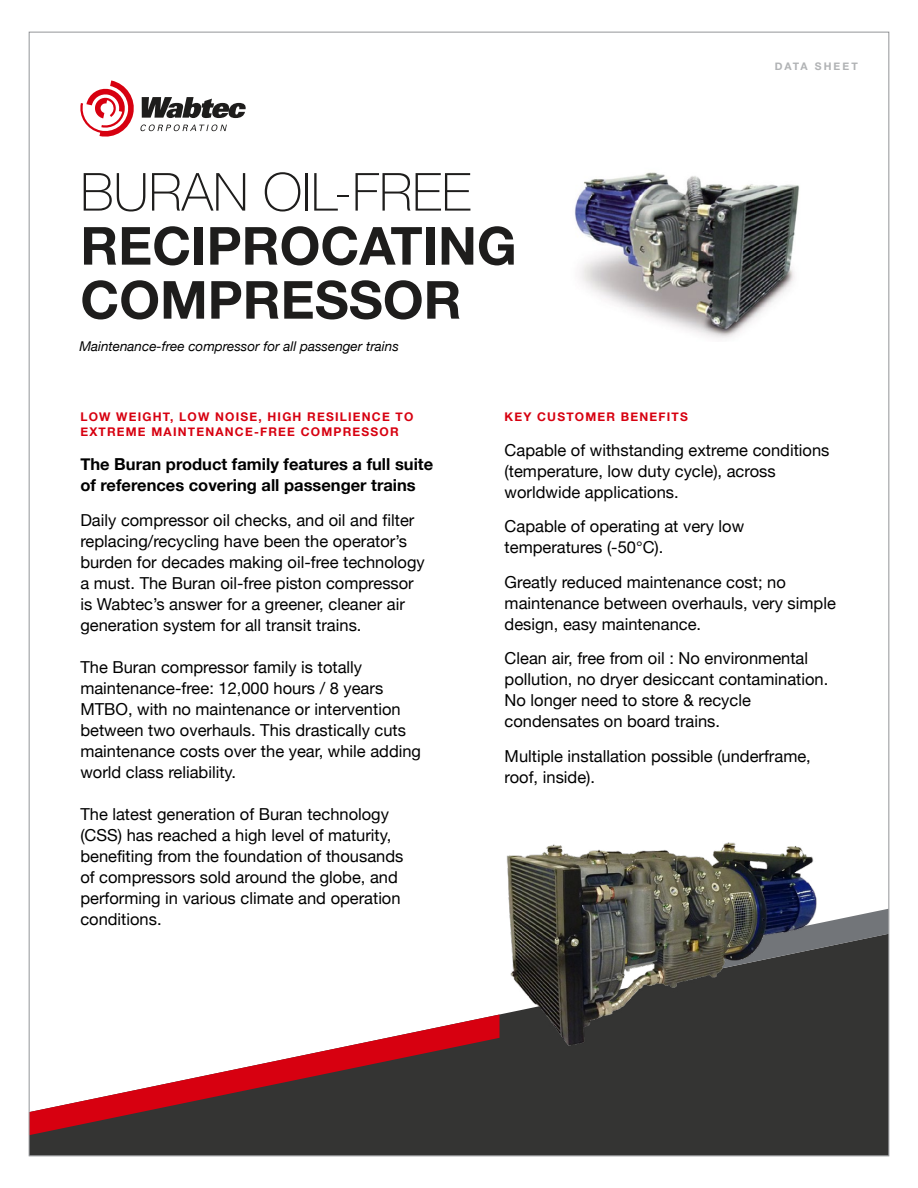
<style>
.page{position:relative;width:918px;height:1188px;background:#fff}
.page>*{position:absolute;margin:0;border:0;box-sizing:border-box;transform-origin:0 0}
.t1{font:700 52.5px/54px "Helvetica Neue";color:#1e1d1c}
.t2{font:100 52.5px "Helvetica Neue";color:#1e1d1c}
.t3{font:16.5px/21px "Helvetica Neue";color:#000}
.t4{font:700 16.5px/21px "Helvetica Neue";color:#000}
.t5{font:italic 13.5px "Helvetica Neue";color:#000}
.t6{font:700 12px/14.4px "Helvetica Neue";letter-spacing:.1em;color:#d70010}
.t7{font:700 10.5px "Helvetica Neue";letter-spacing:.2em;color:#b1b3b5}
</style>
<div class="page">
<svg style="left:31px;top:977px;width:856px;height:177px;fill:#343433"></svg>
<svg style="left:830px;top:909px;width:57px;height:68px;background:#5d5e5f"></svg>
<svg style="left:31px;top:1015px;width:468px;height:120px"></svg>
<img style="left:488px;top:842px;width:342px;height:224px">
<svg style="left:80px;top:80px;width:166px;height:57px"></svg>
<img style="left:575px;top:172px;width:225px;height:166px">
<h1 class="t2" style="left:80px;top:152px;width:392px">BURAN OIL-FREE</h1>
<h1 class="t1" style="left:80px;top:220px;width:438px">RECIPROCATING<br>COMPRESSOR</h1>
<p class="t5" style="left:79px;top:337px;width:321px">Maintenance-free compressor for all passenger trains</p>
<p class="t7" style="left:775px;top:58px;width:85px">DATA SHEET</p>
<p class="t6" style="left:80px;top:410px;width:335px">LOW WEIGHT, LOW NOISE, HIGH RESILIENCE TO<br>EXTREME MAINTENANCE-FREE COMPRESSOR</p>
<p class="t4" style="left:80px;top:454px;width:354px">The Buran product family features a full suite of references covering all passenger trains</p>
<p class="t3" style="left:80px;top:510px;width:346px">Daily compressor oil checks, and oil and filter replacing/recycling have been the operator’s burden for decades making oil-free technology a must. The Buran oil-free piston compressor is Wabtec’s answer for a greener, cleaner air generation system for all transit trains.</p>
<p class="t3" style="left:80px;top:657px;width:342px">The Buran compressor family is totally maintenance-free: 12,000 hours / 8 years MTBO, with no maintenance or intervention between two overhauls. This drastically cuts maintenance costs over the year, while adding world class reliability.</p>
<p class="t3" style="left:80px;top:804px;width:325px">The latest generation of Buran technology (CSS) has reached a high level of maturity, benefiting from the foundation of thousands of compressors sold around the globe, and performing in various climate and operation conditions.</p>
<p class="t6" style="left:505px;top:410px;width:185px">KEY CUSTOMER BENEFITS</p>
<p class="t3" style="left:505px;top:440px;width:326px">Capable of withstanding extreme conditions (temperature, low duty cycle), across worldwide applications.</p>
<p class="t3" style="left:505px;top:517px;width:241px">Capable of operating at very low temperatures (-50°C).</p>
<p class="t3" style="left:505px;top:572px;width:333px">Greatly reduced maintenance cost; no maintenance between overhauls, very simple design, easy maintenance.</p>
<p class="t3" style="left:505px;top:649px;width:325px">Clean air, free from oil : No environmental pollution, no dryer desiccant contamination.<br>No longer need to store &amp; recycle condensates on board trains.</p>
<p class="t3" style="left:505px;top:746px;width:308px">Multiple installation possible (underframe, roof, inside).</p>
</div>
